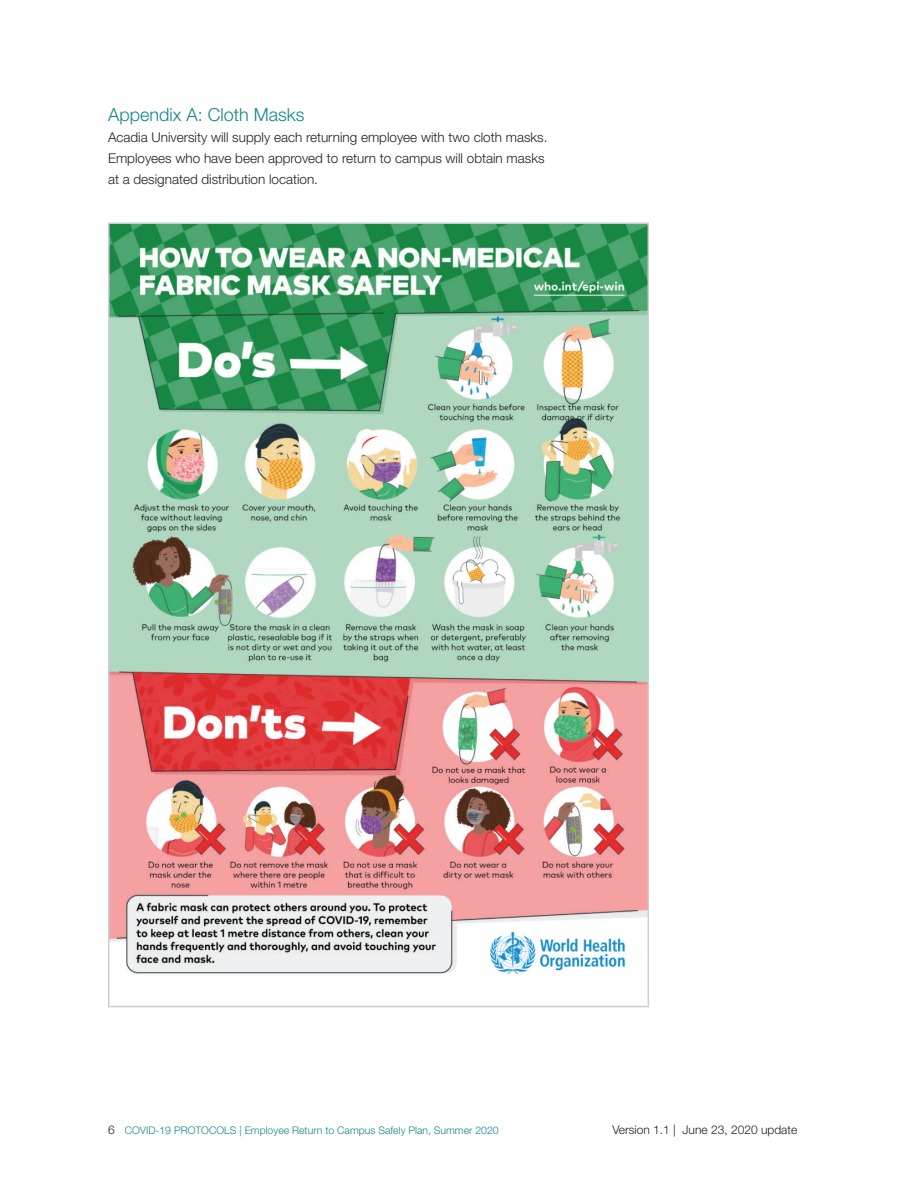
<style>
.page{position:relative;width:918px;height:1188px;background:#fff}
.page>*{position:absolute;margin:0;border:0;box-sizing:border-box;transform-origin:0 0}
.t1{font:300 18px "Helvetica Neue LT Std";color:#12868b}
.t2{font:300 13.5px/21px "Helvetica Neue LT Std";color:#231f20}
.t3{font:300 12px "Helvetica Neue LT Std";color:#231f20}
.t4{font:300 10.5px "Helvetica Neue LT Std";color:#12868b}
.s1{font-size:12px;color:#231f20}
</style>
<div class="page">
<img style="left:111px;top:225px;width:535px;height:749px">
<h1 class="t1" style="left:108px;top:103px;width:198px">Appendix A: Cloth Masks</h1>
<p class="t2" style="left:108px;top:126px;width:441px">Acadia University will supply each returning employee with two cloth masks.<br>Employees who have been approved to return to campus will obtain masks at a designated distribution location.</p>
<p class="t4" style="left:108px;top:1124px;width:392px"><span class="s1">6</span> COVID-19 PROTOCOLS | Employee Return to Campus Safely Plan, Summer 2020</p>
<p class="t3" style="left:612px;top:1122px;width:186px">Version 1.1 | June 23, 2020 update</p>
</div>
